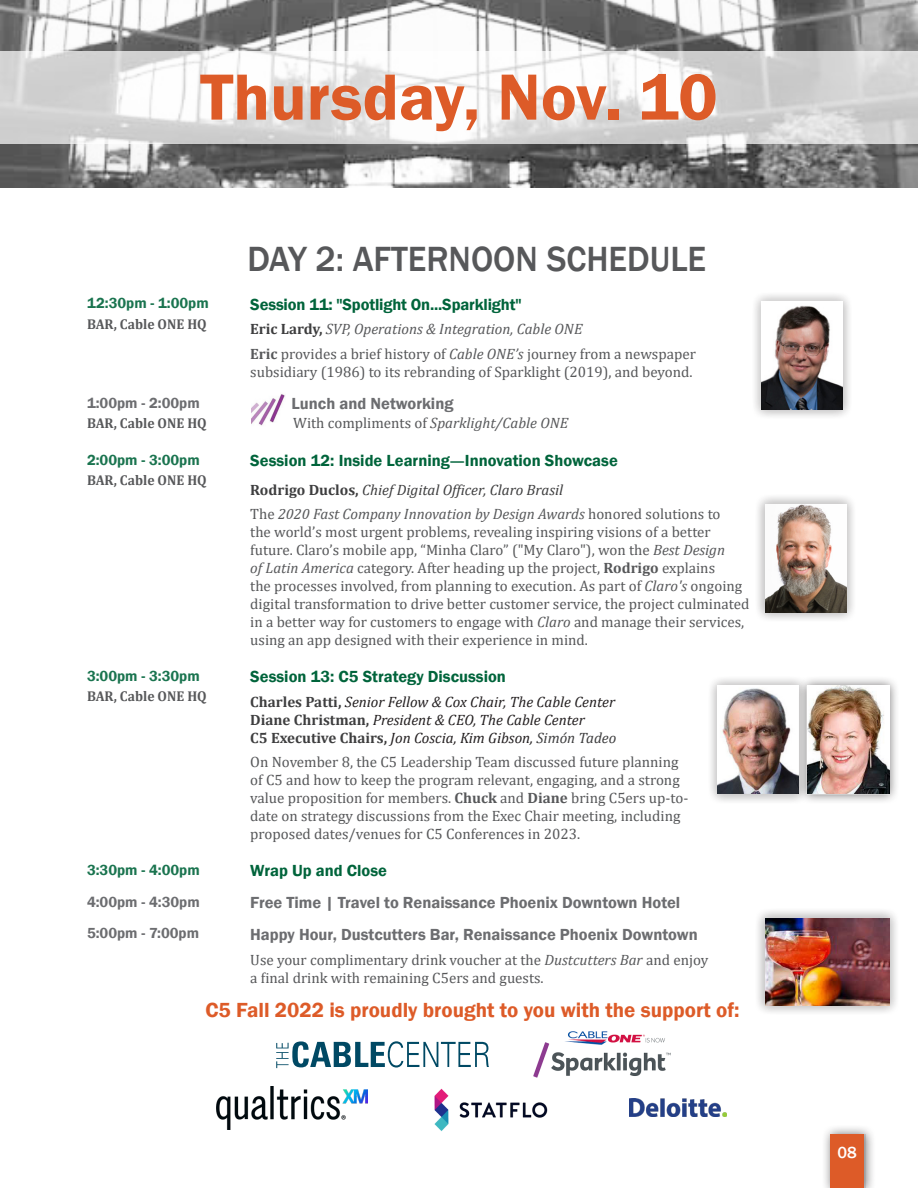
<style>
.page{position:relative;width:918px;height:1188px;background:#fff}
.page>*{position:absolute;margin:0;border:0;box-sizing:border-box;transform-origin:0 0}
.t1{font:600 67.5px "Franklin Gothic";color:#dd5b28}
.t2{font:500 36px "Franklin Gothic";color:#57585a;scale:.96 1}
.t3{font:600 21px "Franklin Gothic";color:#dd5b28}
.t4{font:600 16.5px "Franklin Gothic";color:#00643b}
.t5{font:600 16.5px "Franklin Gothic";color:#6c6d70}
.t6{font:500 16.5px "Franklin Gothic";color:#fff}
.t7{font:15px/18px "Cambria";color:#57585a}
.t8{font:italic 15px "Cambria";color:#57585a}
.t9{font:italic 15px "Cambria";color:#231f20}
.t10{font:600 15px "Franklin Gothic";color:#1a744f}
.t11{font:italic 15px "Cambria";color:#3e3e3f}
.t12{font:600 15px "Franklin Gothic";color:#6c6d70}
.t13{font:700 14.25px "Cambria";color:#57585a;scale:.96 1}
.s1{font-weight:700;font-style:normal;color:#3e3e3f}
.s2{font-weight:700}
.s3{font-style:italic}
.s4{font-style:normal}
.s5{font-family:"Cambria";font-weight:700;font-size:15px}
.s6{font-weight:700;font-style:normal}
.s7{color:#3e3e3f}
</style>
<div class="page">
<img style="left:0;top:0;width:918px;height:188px">
<svg style="left:0;top:51px;width:918px;height:93px"></svg>
<div style="left:822px;top:1124px;width:54px;height:64px;background:#231f20;opacity:.65"></div>
<div style="left:830px;top:1133px;width:37px;height:55px;background:#a7a8aa"></div>
<div style="left:830px;top:1134px;width:34px;height:54px;background:#dd5b28"></div>
<img style="left:252px;top:394px;width:33px;height:32px">
<img style="left:533px;top:1031px;width:138px;height:47px">
<svg style="left:276px;top:1041px;width:213px;height:27px"></svg>
<img style="left:217px;top:1087px;width:151px;height:43px">
<img style="left:434px;top:1088px;width:114px;height:44px">
<img style="left:630px;top:1098px;width:97px;height:18px">
<div style="left:752px;top:292px;width:100px;height:127px;background:#fff;opacity:.75"></div>
<img style="left:761px;top:302px;width:81px;height:108px">
<div style="left:755px;top:494px;width:101px;height:128px;background:#fff;opacity:.75"></div>
<img style="left:765px;top:504px;width:81px;height:108px">
<div style="left:708px;top:676px;width:101px;height:128px;background:#fff;opacity:.75"></div>
<img style="left:718px;top:686px;width:79px;height:108px">
<div style="left:755px;top:908px;width:144px;height:107px;background:#fff;opacity:.75"></div>
<img style="left:765px;top:918px;width:124px;height:87px">
<div style="left:797px;top:676px;width:103px;height:128px;background:#231f20;opacity:.65"></div>
<div style="left:806px;top:685px;width:85px;height:110px;background:#fff;opacity:.75"></div>
<img style="left:807px;top:686px;width:82px;height:108px">
<p class="t1" style="left:200px;top:56px;width:519px">Thursday, Nov. 10</p>
<p class="t2" style="left:248px;top:237px;width:479px">DAY 2: AFTERNOON SCHEDULE</p>
<p class="t10" style="left:87px;top:294px;width:123px">12:30pm - 1:00pm</p>
<p class="t13" style="left:87px;top:314px;width:126px">BAR, Cable ONE HQ</p>
<p class="t4" style="left:250px;top:294px;width:273px">Session 11: "Spotlight On...Sparklight"</p>
<p class="t8" style="left:250px;top:319px;width:334px"><span class="s1">Eric Lardy,</span> SVP, Operations &amp; Integration, Cable ONE</p>
<p class="t7" style="left:250px;top:345px;width:447px"><span class="s2">Eric</span> provides a brief history of <span class="s3">Cable ONE’s</span> journey from a newspaper</p>
<p class="t7" style="left:250px;top:363px;width:444px">subsidiary (1986) to its rebranding of Sparklight (2019), and beyond.</p>
<p class="t12" style="left:87px;top:394px;width:114px">1:00pm - 2:00pm</p>
<p class="t13" style="left:87px;top:413px;width:126px">BAR, Cable ONE HQ</p>
<p class="t5" style="left:292px;top:393px;width:163px">Lunch and Networking</p>
<p class="t8" style="left:293px;top:412px;width:277px"><span class="s4">With compliments of</span> Sparklight/Cable ONE</p>
<p class="t10" style="left:87px;top:451px;width:114px">2:00pm - 3:00pm</p>
<p class="t13" style="left:87px;top:470px;width:126px">BAR, Cable ONE HQ</p>
<p class="t4" style="left:250px;top:450px;width:369px">Session 12: Inside Learning<span class="s5">—</span>Innovation Showcase</p>
<p class="t11" style="left:250px;top:479px;width:314px"><span class="s6">Rodrigo Duclos,</span> Chief Digital Officer, Claro Brasil</p>
<p class="t8" style="left:250px;top:504px;width:472px"><span class="s4">The</span> 2020 Fast Company Innovation by Design Awards <span class="s4">honored solutions to</span></p>
<p class="t7" style="left:250px;top:523px;width:462px">the world’s most urgent problems, revealing inspiring visions of a better</p>
<p class="t7" style="left:250px;top:541px;width:476px">future. Claro’s mobile app, “Minha Claro” ("My Claro"), won the <span class="s3">Best Design</span></p>
<p class="t7" style="left:250px;top:559px;width:466px"><span class="s3">of Latin America</span> category. After heading up the project, <span class="s2">Rodrigo</span> explains</p>
<p class="t7" style="left:250px;top:577px;width:494px">the processes involved, from planning to execution. As part of <span class="s3">Claro's</span> ongoing</p>
<p class="t7" style="left:250px;top:595px;width:501px">digital transformation to drive better customer service, the project culminated</p>
<p class="t7" style="left:250px;top:613px;width:496px">in a better way for customers to engage with <span class="s3">Claro</span> and manage their services, using an app designed with their experience in mind.</p>
<p class="t10" style="left:87px;top:667px;width:114px">3:00pm - 3:30pm</p>
<p class="t13" style="left:87px;top:686px;width:126px">BAR, Cable ONE HQ</p>
<p class="t4" style="left:250px;top:666px;width:257px">Session 13: C5 Strategy Discussion</p>
<p class="t9" style="left:250px;top:691px;width:366px"><span class="s1">Charles Patti,</span> Senior Fellow &amp; Cox Chair, The Cable Center</p>
<p class="t9" style="left:250px;top:709px;width:336px"><span class="s1">Diane Christman,</span> President &amp; CEO, The Cable Center</p>
<p class="t9" style="left:250px;top:727px;width:368px"><span class="s1">C5 Executive Chairs,</span> Jon Coscia, Kim Gibson, <span class="s7">Simón Tadeo</span></p>
<p class="t7" style="left:250px;top:753px;width:430px">On November 8, the C5 Leadership Team discussed future planning</p>
<p class="t7" style="left:250px;top:771px;width:431px">of C5 and how to keep the program relevant, engaging, and a strong</p>
<p class="t7" style="left:250px;top:789px;width:440px">value proposition for members. <span class="s2">Chuck</span> and <span class="s2">Diane</span> bring C5ers up-to-</p>
<p class="t7" style="left:250px;top:807px;width:432px">date on strategy discussions from the Exec Chair meeting, including</p>
<p class="t7" style="left:250px;top:825px;width:331px">proposed dates/venues for C5 Conferences in 2023.</p>
<p class="t10" style="left:87px;top:861px;width:114px">3:30pm - 4:00pm</p>
<p class="t4" style="left:250px;top:860px;width:138px">Wrap Up and Close</p>
<p class="t12" style="left:87px;top:893px;width:114px">4:00pm - 4:30pm</p>
<p class="t5" style="left:250px;top:892px;width:432px">Free Time | Travel to Renaissance Phoenix Downtown Hotel</p>
<p class="t12" style="left:87px;top:924px;width:114px">5:00pm - 7:00pm</p>
<p class="t5" style="left:250px;top:924px;width:449px">Happy Hour, Dustcutters Bar, Renaissance Phoenix Downtown</p>
<p class="t7" style="left:250px;top:950px;width:460px">Use your complimentary drink voucher at the <span class="s3">Dustcutters Bar</span> and enjoy</p>
<p class="t7" style="left:250px;top:968px;width:295px">a final drink with remaining C5ers and guests.</p>
<p class="t3" style="left:205px;top:997px;width:536px">C5 Fall 2022 is proudly brought to you with the support of:</p>
<p class="t6" style="left:837px;top:1142px;width:21px">08</p>
</div>
